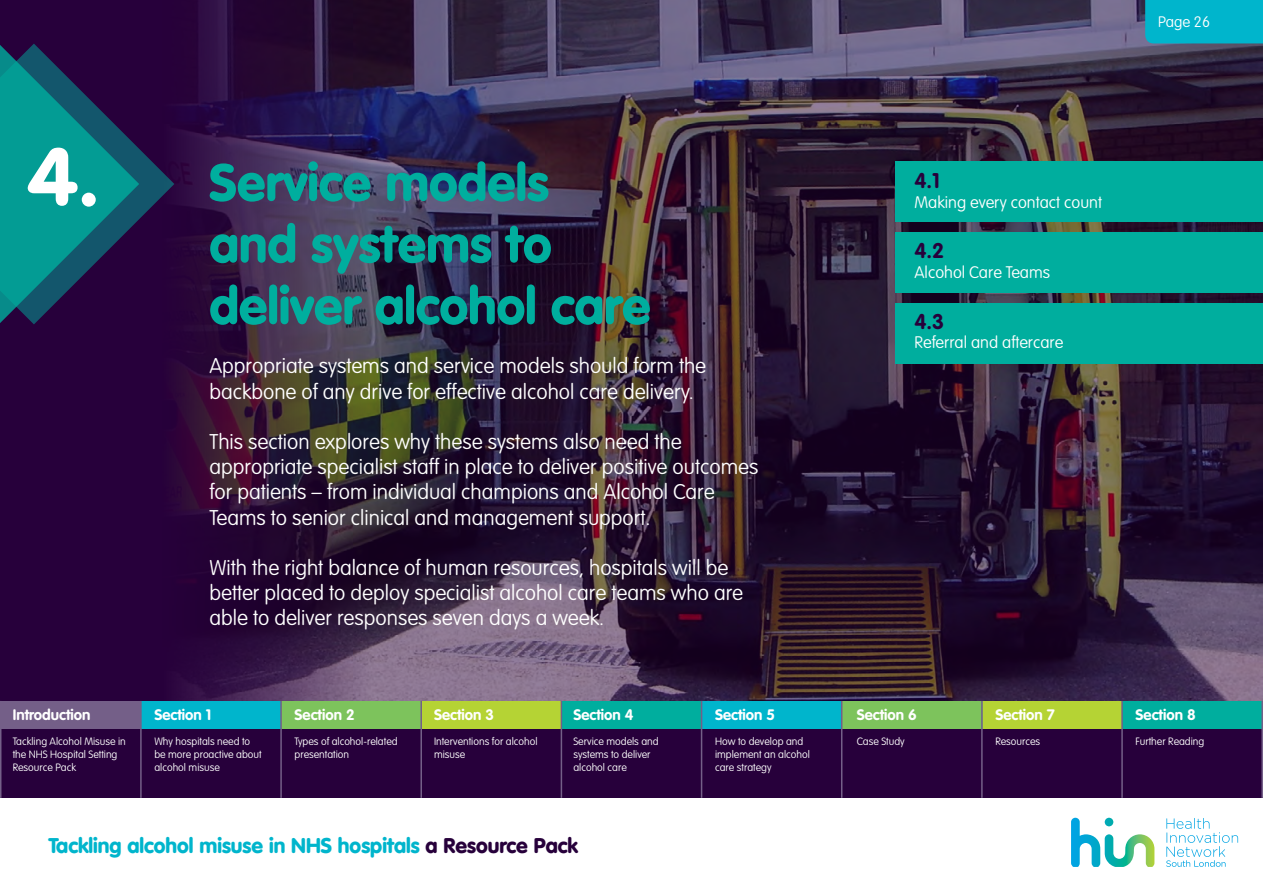
<style>
.page{position:relative;width:1263px;height:893px;background:#fff}
.page>*{position:absolute;margin:0;border:0;box-sizing:border-box;transform-origin:0 0}
.t1{font:900 80.4px "VAG Rounded Std";color:#fff}
.t2{font:900 51.3px/61.7px "VAG Rounded Std";color:#00ae9e}
.t3{font:100 21px/25.2px "VAG Rounded Std";color:#fff}
.t4{font:900 21px "VAG Rounded Std";color:#00b5cc}
.t5{font:700 21px "VAG Rounded Std";color:#27003b}
.t6{font:100 16.5px "VAG Rounded Std";color:#fff}
.t7{font:700 15px "VAG Rounded Std";color:#fff}
.t8{font:100 15px "VAG Rounded Std";color:#fff}
.t9{font:100 10.5px/12.6px "VAG Rounded Std";color:#fff}
.s1{color:#27003b}
</style>
<div class="page">
<div style="left:0;top:0;width:1263px;height:714px;background:#27003b"></div>
<img style="left:179px;top:0;width:1084px;height:701px">
<svg style="left:139px;top:149px;width:35px;height:70px"></svg>
<svg style="left:0;top:44px;width:139px;height:280px"></svg>
<div style="left:895px;top:161px;width:368px;height:61px;background:#00ae9e"></div>
<div style="left:895px;top:233px;width:368px;height:60px;background:#00ae9e"></div>
<div style="left:895px;top:303px;width:368px;height:61px;background:#00ae9e"></div>
<svg style="left:1071px;top:818px;width:83px;height:49px"></svg>
<svg style="left:1166px;top:818px;width:72px;height:49px"></svg>
<div style="left:0;top:723px;width:1263px;height:75px;background:#27003b"></div>
<div style="left:142px;top:701px;width:139px;height:27px;background:#00b5cc"></div>
<div style="left:1px;top:701px;width:139px;height:27px;background:#745f88"></div>
<div style="left:701px;top:701px;width:141px;height:27px;background:#00b5cc"></div>
<div style="left:281px;top:701px;width:139px;height:27px;background:#7dc35c"></div>
<div style="left:982px;top:701px;width:139px;height:27px;background:#b5d334"></div>
<div style="left:842px;top:701px;width:141px;height:27px;background:#7dc35c"></div>
<div style="left:421px;top:701px;width:140px;height:27px;background:#b5d334"></div>
<div style="left:1122px;top:701px;width:141px;height:27px;background:#00ae9e"></div>
<div style="left:561px;top:701px;width:141px;height:27px;background:#00ae9e"></div>
<div style="left:1145px;top:0;width:118px;height:43px;background:#00b5cc"></div>
<hr style="left:280px;top:701px;width:2px;height:97px;background:#745f88">
<hr style="left:0;top:701px;width:2px;height:97px;background:#745f88">
<hr style="left:140px;top:701px;width:2px;height:97px;background:#745f88">
<hr style="left:420px;top:701px;width:2px;height:97px;background:#745f88">
<hr style="left:561px;top:701px;width:1px;height:97px;background:#745f88">
<hr style="left:701px;top:701px;width:1px;height:97px;background:#745f88">
<hr style="left:841px;top:701px;width:1px;height:97px;background:#745f88">
<hr style="left:981px;top:701px;width:2px;height:97px;background:#745f88">
<hr style="left:1121px;top:701px;width:2px;height:97px;background:#745f88">
<hr style="left:1261px;top:701px;width:2px;height:97px;background:#745f88">
<h1 class="t1" style="left:28px;top:128px;width:73px">4.</h1>
<h2 class="t2" style="left:209px;top:154px;width:443px">Service models<br>and systems to deliver alcohol care</h2>
<p class="t3" style="left:209px;top:354px;width:498px">Appropriate systems and service models should form the backbone of any drive for effective alcohol care delivery.</p>
<p class="t3" style="left:209px;top:430px;width:550px">This section explores why these systems also need the appropriate specialist staff in place to deliver positive outcomes for patients – from individual champions and Alcohol Care Teams to senior clinical and management support.</p>
<p class="t3" style="left:209px;top:556px;width:535px">With the right balance of human resources, hospitals will be better placed to deploy specialist alcohol care teams who are able to deliver responses seven days a week.</p>
<p class="t7" style="left:13px;top:706px;width:79px">Introduction</p>
<p class="t9" style="left:13px;top:736px;width:115px">Tackling Alcohol Misuse in the NHS Hospital Setting<br>Resource Pack</p>
<p class="t7" style="left:154px;top:706px;width:59px">Section 1</p>
<p class="t9" style="left:154px;top:736px;width:109px">Why hospitals need to be more proactive about alcohol misuse</p>
<p class="t7" style="left:295px;top:706px;width:62px">Section 2</p>
<p class="t9" style="left:295px;top:736px;width:105px">Types of alcohol-related presentation</p>
<p class="t7" style="left:434px;top:706px;width:62px">Section 3</p>
<p class="t9" style="left:434px;top:736px;width:105px">Interventions for alcohol misuse</p>
<p class="t7" style="left:573px;top:706px;width:62px">Section 4</p>
<p class="t9" style="left:573px;top:736px;width:87px">Service models and systems to deliver alcohol care</p>
<p class="t7" style="left:715px;top:706px;width:62px">Section 5</p>
<p class="t9" style="left:715px;top:736px;width:96px">How to develop and implement an alcohol care strategy</p>
<p class="t4" style="left:49px;top:833px;width:531px">Tackling alcohol misuse in NHS hospitals <span class="s1">a Resource Pack</span></p>
<p class="t5" style="left:914px;top:168px;width:27px">4.1</p>
<p class="t6" style="left:914px;top:193px;width:189px">Making every contact count</p>
<p class="t5" style="left:914px;top:239px;width:31px">4.2</p>
<p class="t6" style="left:914px;top:263px;width:137px">Alcohol Care Teams</p>
<p class="t5" style="left:914px;top:309px;width:31px">4.3</p>
<p class="t6" style="left:914px;top:333px;width:150px">Referral and aftercare</p>
<p class="t8" style="left:1158px;top:14px;width:53px">Page 26</p>
<p class="t7" style="left:857px;top:706px;width:62px">Section 6</p>
<p class="t9" style="left:857px;top:736px;width:50px">Case Study</p>
<p class="t7" style="left:995px;top:706px;width:61px">Section 7</p>
<p class="t9" style="left:995px;top:736px;width:46px">Resources</p>
<p class="t7" style="left:1135px;top:706px;width:62px">Section 8</p>
<p class="t9" style="left:1135px;top:736px;width:70px">Further Reading</p>
</div>
